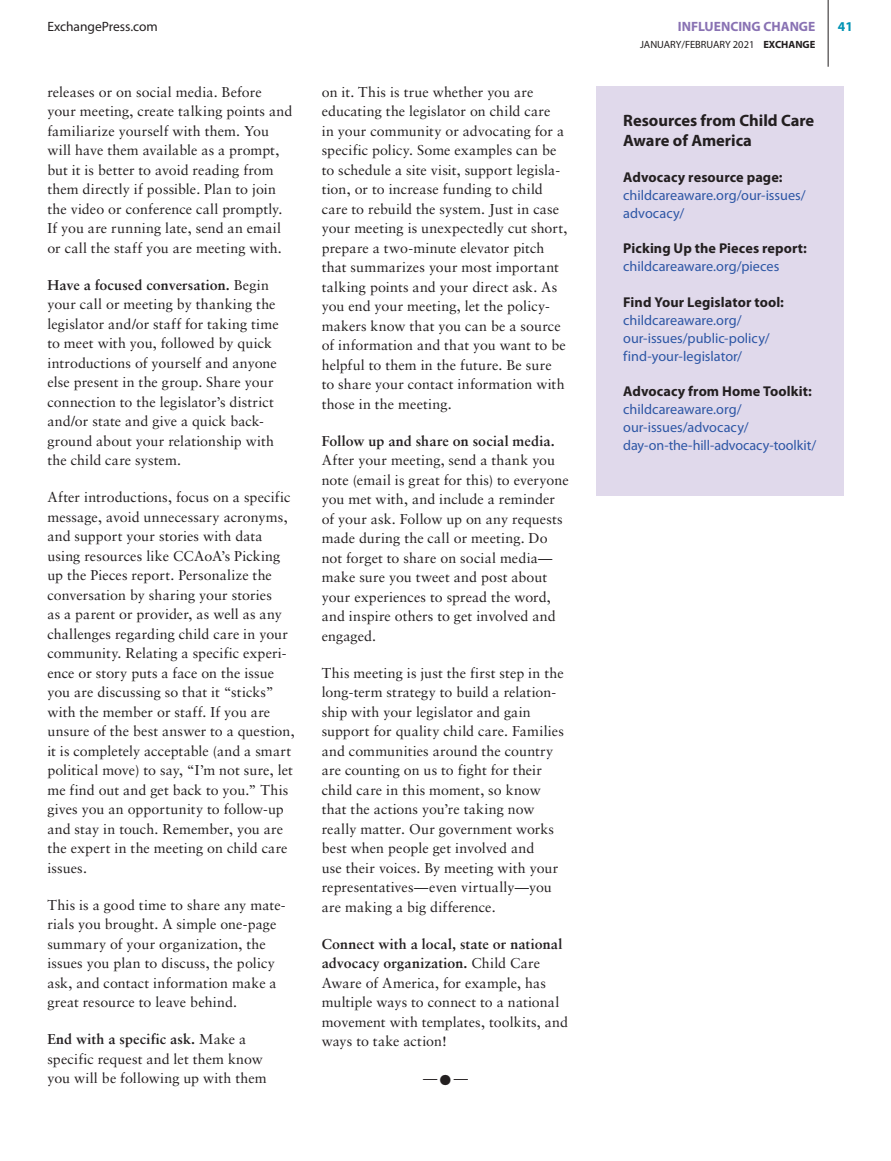
<style>
.page{position:relative;width:891px;height:1161px;background:#fff}
.page>*{position:absolute;margin:0;border:0;box-sizing:border-box;transform-origin:0 0}
.t1{font:700 16.5px/19.8px "Myriad Pro";color:#231f20}
.t2{font:14.25px/19.5px "Sabon LT Pro";letter-spacing:.005em;color:#231f20}
.t3{font:14.25px/18px "Myriad Pro";color:#2d56a5}
.t4{font:700 14.25px "Myriad Pro";letter-spacing:.005em;color:#231f20}
.t5{font:700 14.25px "Sabon LT Pro";letter-spacing:.01em;color:#231f20}
.t6{font:13.5px "Myriad Pro";color:#231f20}
.t7{font:700 13.5px "Myriad Pro";color:#8972b3}
.t8{font:700 13.5px "Myriad Pro";color:#0093b4}
.t9{font:10.5px "Myriad Pro";color:#231f20}
.s1{font-weight:700}
</style>
<div class="page">
<div style="left:596px;top:86px;width:248px;height:410px;background:#e0d9eb"></div>
<hr style="left:828px;top:0;width:1px;height:67px;background:#231f20">
<p class="t6" style="left:47px;top:18px;width:112px">ExchangePress.com</p>
<p class="t7" style="left:678px;top:18px;width:139px">INFLUENCING CHANGE</p>
<p class="t8" style="left:838px;top:18px;width:16px">41</p>
<p class="t9" style="left:640px;top:38px;width:177px">JANUARY/FEBRUARY 2021 <span class="s1">EXCHANGE</span></p>
<p class="t2" style="left:47px;top:82px;width:246px">releases or on social media. Before your meeting, create talking points and familiarize yourself with them. You will have them available as a prompt, but it is better to avoid reading from them directly if possible. Plan to join the video or conference call promptly.<br>If you are running late, send an email or call the staff you are meeting with.</p>
<p class="t2" style="left:47px;top:275px;width:233px"><span class="s1">Have a focused conversation.</span> Begin your call or meeting by thanking the legislator and/or staff for taking time to meet with you, followed by quick introductions of yourself and anyone else present in the group. Share your connection to the legislator’s district and/or state and give a quick back&shy;ground about your relationship with the child care system.</p>
<p class="t2" style="left:47px;top:487px;width:249px">After introductions, focus on a specific message, avoid unnecessary acronyms, and support your stories with data using resources like CCAoA’s Picking up the Pieces report. Personalize the conversation by sharing your stories<br>as a parent or provider, as well as any challenges regarding child care in your community. Relating a specific experi&shy;ence or story puts a face on the issue you are discussing so that it “sticks” with the member or staff. If you are unsure of the best answer to a question, it is completely acceptable (and a smart political move) to say, “I’m not sure, let me find out and get back to you.” This gives you an opportunity to follow-up and stay in touch. Remember, you are the expert in the meeting on child care issues.</p>
<p class="t2" style="left:47px;top:895px;width:240px">This is a good time to share any mate&shy;rials you brought. A simple one-page summary of your organization, the issues you plan to discuss, the policy ask, and contact information make a great resource to leave behind.</p>
<p class="t2" style="left:47px;top:1029px;width:221px"><span class="s1">End with a specific ask.</span> Make a specific request and let them know you will be following up with them</p>
<p class="t2" style="left:322px;top:82px;width:247px">on it. This is true whether you are educating the legislator on child care<br>in your community or advocating for a specific policy. Some examples can be to schedule a site visit, support legisla&shy;tion, or to increase funding to child care to rebuild the system. Just in case your meeting is unexpectedly cut short, prepare a two-minute elevator pitch that summarizes your most important talking points and your direct ask. As you end your meeting, let the policy&shy;makers know that you can be a source of information and that you want to be helpful to them in the future. Be sure to share your contact information with those in the meeting.</p>
<p class="t5" style="left:322px;top:432px;width:235px">Follow up and share on social media.</p>
<p class="t2" style="left:322px;top:450px;width:248px">After your meeting, send a thank you note (email is great for this) to everyone you met with, and include a reminder of your ask. Follow up on any requests made during the call or meeting. Do not forget to share on social media— make sure you tweet and post about your experiences to spread the word, and inspire others to get involved and engaged.</p>
<p class="t2" style="left:322px;top:663px;width:244px">This meeting is just the first step in the long-term strategy to build a relation&shy;ship with your legislator and gain support for quality child care. Families and communities around the country are counting on us to fight for their child care in this moment, so know that the actions you’re taking now really matter. Our government works best when people get involved and<br>use their voices. By meeting with your representatives—even virtually—you are making a big difference.</p>
<p class="t2" style="left:322px;top:933px;width:248px"><span class="s1">Connect with a local, state or national advocacy organization.</span> Child Care Aware of America, for example, has multiple ways to connect to a national movement with templates, toolkits, and ways to take action!</p>
<p class="t2" style="left:423px;top:1068px;width:46px">— —</p>
<p class="t1" style="left:623px;top:110px;width:193px">Resources from Child Care<br>Aware of America</p>
<p class="t4" style="left:623px;top:167px;width:161px">Advocacy resource page:</p>
<p class="t3" style="left:623px;top:186px;width:184px">childcareaware.org/our-issues/ advocacy/</p>
<p class="t4" style="left:623px;top:239px;width:185px">Picking Up the Pieces report:</p>
<p class="t3" style="left:623px;top:257px;width:158px">childcareaware.org/pieces</p>
<p class="t4" style="left:623px;top:293px;width:162px">Find Your Legislator tool:</p>
<p class="t3" style="left:623px;top:311px;width:148px">childcareaware.org/ our-issues/public-policy/ find-your-legislator/</p>
<p class="t4" style="left:623px;top:382px;width:190px">Advocacy from Home Toolkit:</p>
<p class="t3" style="left:623px;top:400px;width:195px">childcareaware.org/ our-issues/advocacy/ day-on-the-hill-advocacy-toolkit/</p>
</div>
